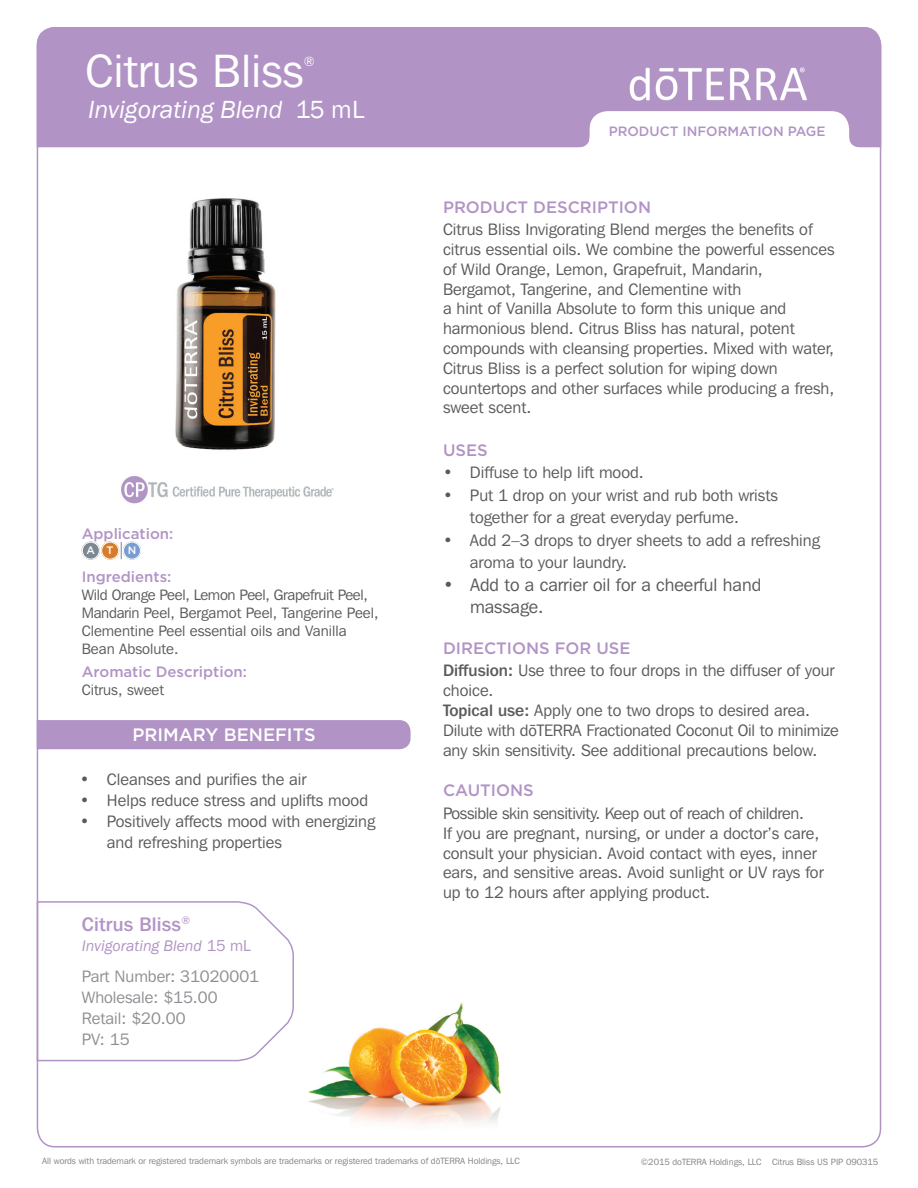
<style>
.page{position:relative;width:918px;height:1188px;background:#fff}
.page>*{position:absolute;margin:0;border:0;box-sizing:border-box;transform-origin:0 0}
.t1{font:46.5px "Franklin Gothic IT Cby BT";color:#fff}
.t2{font:italic 25.5px "Franklin Gothic";color:#fff}
.t3{font:500 19.5px "Franklin Gothic IT Cby BT";letter-spacing:.01em;color:#b194c5}
.t4{font:18px/22.5px "Franklin Gothic IT Cby BT";color:#5a5a5d}
.t5{font:500 18px "Gotham";color:#fff}
.t6{font:16.5px/19.8px "Franklin Gothic IT Cby BT";color:#5a5a5d}
.t7{font:16.5px/21px "Franklin Gothic IT Cby BT";color:#8d8f92}
.t8{font:500 16.5px "Gotham";color:#b194c5}
.t9{font:italic 15.75px "Franklin Gothic";color:#b194c5}
.t10{font:15px/18px "Franklin Gothic IT Cby BT";color:#5a5a5d}
.t11{font:500 15px "Gotham";color:#b194c5}
.t12{font:500 13.5px "Gotham";color:#b194c5}
.t13{font:13.05px "Franklin Gothic IT Cby BT";color:#fff}
.t14{font:500 10.8px "Gotham";color:#fff}
.t15{font:9px "Franklin Gothic IT Cby BT";color:#808285}
.s1{font-style:normal}
.s2{font-family:"Franklin Gothic IT Cby BT";font-style:normal}
.s3{font-weight:500}
.s4{font-family:"Franklin Gothic"}
</style>
<div class="page">
<svg style="left:36px;top:900px;width:258px;height:162px"></svg>
<img style="left:175px;top:198px;width:101px;height:252px">
<img style="left:308px;top:1002px;width:194px;height:123px">
<div style="left:37px;top:27px;width:844px;height:120px;background:#b194c5"></div>
<img style="left:618px;top:64px;width:201px;height:41px">
<svg style="left:36px;top:719px;width:375px;height:31px;background:#b69ac8"></svg>
<svg style="left:580px;top:111px;width:279px;height:37px"></svg>
<svg style="left:121px;top:542px;width:1px;height:17px"></svg>
<div style="left:82px;top:542px;width:18px;height:18px;background:#7c8791;border-radius:50%"></div>
<div style="left:82px;top:542px;width:17px;height:17px;border:1px solid #fff;border-radius:50%"></div>
<div style="left:101px;top:542px;width:18px;height:18px;background:#d77c29;border-radius:50%"></div>
<div style="left:101px;top:542px;width:18px;height:17px;border:1px solid #fff;border-radius:50%"></div>
<div style="left:123px;top:542px;width:18px;height:18px;background:#799cd1;border-radius:50%"></div>
<div style="left:123px;top:542px;width:18px;height:17px;border:1px solid #fff;border-radius:50%"></div>
<img style="left:121px;top:476px;width:213px;height:28px">
<h1 class="t1" style="left:85px;top:42px;width:220px">Citrus Bliss</h1>
<p class="t13" style="left:304px;top:53px;width:12px">®</p>
<h2 class="t2" style="left:88px;top:94px;width:278px">Invigorating Blend <span class="s1">15 mL</span></h2>
<p class="t11" style="left:82px;top:523px;width:93px">Application:</p>
<p class="t14" style="left:87px;top:543px;width:29px">A T</p>
<p class="t14" style="left:128px;top:543px;width:10px">N</p>
<p class="t11" style="left:82px;top:567px;width:91px">Ingredients:</p>
<p class="t10" style="left:82px;top:586px;width:298px">Wild Orange Peel, Lemon Peel, Grapefruit Peel, Mandarin Peel, Bergamot Peel, Tangerine Peel, Clementine Peel essential oils and Vanilla Bean Absolute.</p>
<p class="t11" style="left:82px;top:662px;width:167px">Aromatic Description:</p>
<p class="t10" style="left:82px;top:680px;width:84px">Citrus, sweet</p>
<p class="t5" style="left:132px;top:723px;width:185px">PRIMARY BENEFITS</p>
<p class="t6" style="left:80px;top:769px;width:228px">• Cleanses and purifies the air</p>
<p class="t6" style="left:80px;top:790px;width:290px">• Helps reduce stress and uplifts mood</p>
<p class="t6" style="left:107px;top:811px;width:270px;line-height:21px;text-indent:-27px">• Positively affects mood with energizing and refreshing properties</p>
<p class="t3" style="left:82px;top:912px;width:110px">Citrus Bliss<sup>®</sup></p>
<p class="t9" style="left:82px;top:936px;width:170px">Invigorating Blend <span class="s2">15 mL</span></p>
<p class="t7" style="left:82px;top:966px;width:179px">Part Number: 31020001<br>Wholesale: $15.00<br>Retail: $20.00<br>PV: 15</p>
<p class="t12" style="left:609px;top:123px;width:218px">PRODUCT INFORMATION PAGE</p>
<p class="t8" style="left:443px;top:196px;width:210px">PRODUCT DESCRIPTION</p>
<p class="t6" style="left:443px;top:219px;width:393px">Citrus Bliss Invigorating Blend merges the benefits of citrus essential oils. We combine the powerful essences of Wild Orange, Lemon, Grapefruit, Mandarin, Bergamot, Tangerine, and Clementine with<br>a hint of Vanilla Absolute to form this unique and harmonious blend. Citrus Bliss has natural, potent compounds with cleansing properties. Mixed with water, Citrus Bliss is a perfect solution for wiping down countertops and other surfaces while producing a fresh, sweet scent.</p>
<p class="t8" style="left:443px;top:439px;width:46px">USES</p>
<p class="t6" style="left:443px;top:462px;width:202px">• Diffuse to help lift mood.</p>
<p class="t6" style="left:470px;top:483px;width:309px;line-height:22.5px;text-indent:-27px">• Put 1 drop on your wrist and rub both wrists together for a great everyday perfume.</p>
<p class="t6" style="left:470px;top:528px;width:351px;line-height:22.5px;text-indent:-27px">• Add 2–3 drops to dryer sheets to add a refreshing aroma to your laundry.</p>
<p class="t4" style="left:470px;top:573px;width:293px;text-indent:-27px">• Add to a carrier oil for a cheerful hand massage.</p>
<p class="t8" style="left:443px;top:637px;width:189px">DIRECTIONS FOR USE</p>
<p class="t6" style="left:443px;top:661px;width:397px"><span class="s3">Diffusion:</span> Use three to four drops in the diffuser of your choice.<br><span class="s3">Topical use:</span> Apply one to two drops to desired area.<br>Dilute with d<span class="s4">ō</span>TERRA Fractionated Coconut Oil to minimize any skin sensitivity. See additional precautions below.</p>
<p class="t8" style="left:443px;top:780px;width:92px">CAUTIONS</p>
<p class="t6" style="left:443px;top:803px;width:382px">Possible skin sensitivity. Keep out of reach of children.<br>If you are pregnant, nursing, or under a doctor’s care, consult your physician. Avoid contact with eyes, inner ears, and sensitive areas. Avoid sunlight or UV rays for up to 12 hours after applying product.</p>
<p class="t15" style="left:42px;top:1155px;width:479px">All words with trademark or registered trademark symbols are trademarks or registered trademarks of d<span class="s4">ō</span>TERRA Holdings, LLC</p>
<p class="t15" style="left:641px;top:1156px;width:239px">©2015 doTERRA Holdings, LLC Citrus Bliss US PIP 090315</p>
</div>
